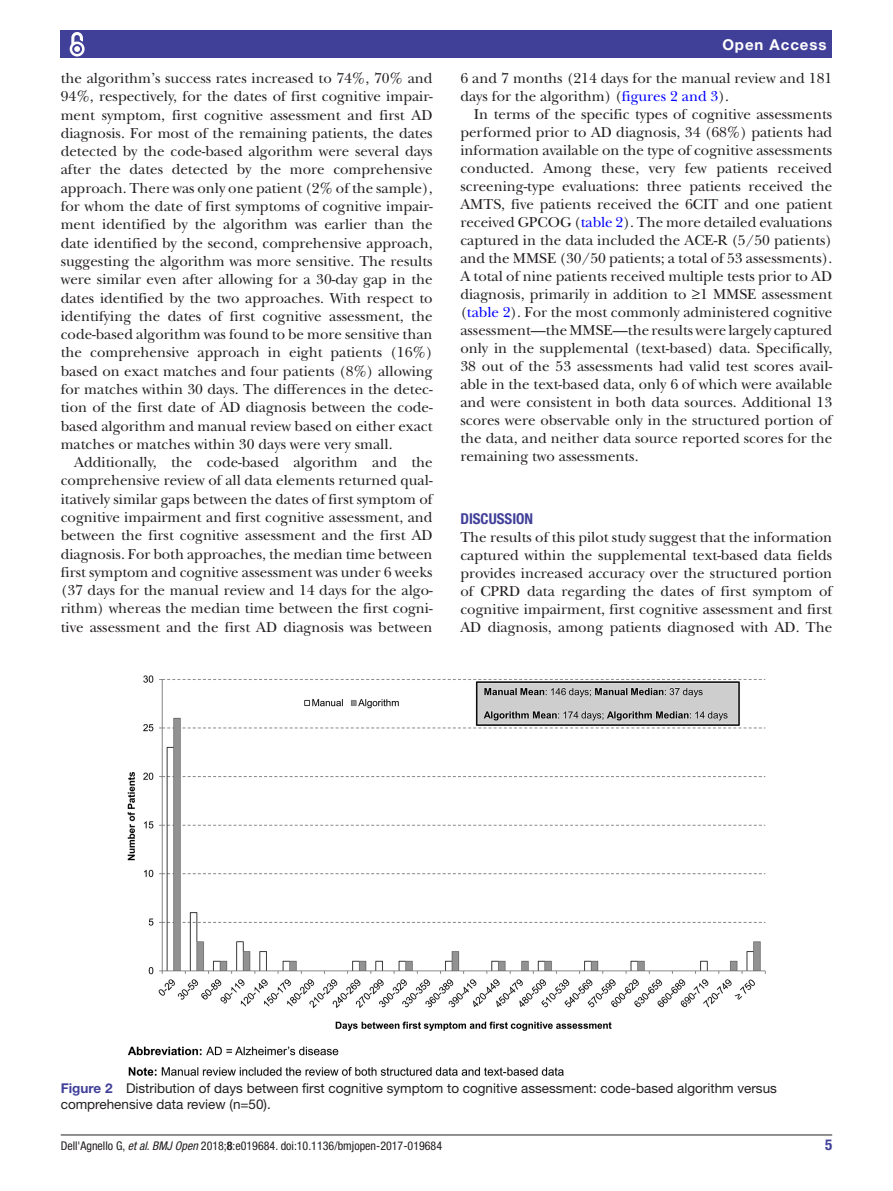
<style>
.page{position:relative;width:893px;height:1191px;background:#fff}
.page>*{position:absolute;margin:0;border:0;box-sizing:border-box;transform-origin:0 0}
.t1{font:15px/18.3px "New Baskerville";color:#231f20;text-align:justify}
.t2{font:700 condensed 15px "Helvetica Neue LT Std";color:#414099}
.t3{font:700 15px "Helvetica Neue LT Std";letter-spacing:.065em;color:#fff}
.t4{font:13.5px/16.2px "Helvetica Neue LT Std";color:#231f20}
.t5{font:condensed 12px "Helvetica Neue LT Std";color:#231f20}
.s1{color:#00f}
.s2{font-weight:700;color:#414099}
.s3{font-style:italic}
.s4{font-weight:700}
</style>
<div class="page">
<hr style="left:61px;top:1134px;width:771px;height:1px;background:#231f20">
<div style="left:61px;top:31px;width:771px;height:27px;background:#414099"></div>
<svg style="left:69px;top:32px;width:16px;height:25px"></svg>
<img style="left:127px;top:675px;width:638px;height:400px">
<p class="t1" style="left:61px;top:69px;width:373px">the algorithm’s success rates increased to 74%, 70% and 94%, respectively, for the dates of first cognitive impair&shy;ment symptom, first cognitive assessment and first AD diagnosis. For most of the remaining patients, the dates detected by the code-based algorithm were several days after the dates detected by the more comprehensive approach. There was only one patient (2% of the sample), for whom the date of first symptoms of cognitive impair&shy;ment identified by the algorithm was earlier than the date identified by the second, comprehensive approach, suggesting the algorithm was more sensitive. The results were similar even after allowing for a 30-day gap in the dates identified by the two approaches. With respect to identifying the dates of first cognitive assessment, the code-based algorithm was found to be more sensitive than the comprehensive approach in eight patients (16%) based on exact matches and four patients (8%) allowing for matches within 30 days. The differences in the detec&shy;tion of the first date of AD diagnosis between the code&shy;based algorithm and manual review based on either exact matches or matches within 30 days were very small.</p>
<p class="t1" style="left:61px;top:453px;width:373px;text-indent:14px">Additionally, the code-based algorithm and the comprehensive review of all data elements returned qual&shy;itatively similar gaps between the dates of first symptom of cognitive impairment and first cognitive assessment, and between the first cognitive assessment and the first AD diagnosis. For both approaches, the median time between first symptom and cognitive assessment was under 6 weeks (37 days for the manual review and 14 days for the algo&shy;rithm) whereas the median time between the first cogni&shy;tive assessment and the first AD diagnosis was between</p>
<p class="t3" style="left:722px;top:35px;width:106px">Open Access</p>
<p class="t1" style="left:460px;top:69px;width:373px">6 and 7 months (214 days for the manual review and 181 days for the algorithm) (<span class="s1">figures 2 and 3</span>).</p>
<p class="t1" style="left:460px;top:105px;width:373px;text-indent:14px">In terms of the specific types of cognitive assessments performed prior to AD diagnosis, 34 (68%) patients had information available on the type of cognitive assessments conducted. Among these, very few patients received screening-type evaluations: three patients received the AMTS, five patients received the 6CIT and one patient received GPCOG (<span class="s1">table 2</span>). The more detailed evaluations captured in the data included the ACE-R (5/50 patients) and the MMSE (30/50 patients; a total of 53 assessments).<br>A total of nine patients received multiple tests prior to AD diagnosis, primarily in addition to ≥1 MMSE assessment (<span class="s1">table 2</span>). For the most commonly administered cognitive assessment—the MMSE—the results were largely captured only in the supplemental (text-based) data. Specifically, 38 out of the 53 assessments had valid test scores avail&shy;able in the text-based data, only 6 of which were available and were consistent in both data sources. Additional 13 scores were observable only in the structured portion of the data, and neither data source reported scores for the remaining two assessments.</p>
<p class="t2" style="left:460px;top:509px;width:74px">DISCUSSION</p>
<p class="t1" style="left:460px;top:528px;width:373px">The results of this pilot study suggest that the information captured within the supplemental text-based data fields provides increased accuracy over the structured portion of CPRD data regarding the dates of first symptom of cognitive impairment, first cognitive assessment and first AD diagnosis, among patients diagnosed with AD. The</p>
<p class="t4" style="left:61px;top:1080px;width:718px"><span class="s2">Figure 2</span> Distribution of days between first cognitive symptom to cognitive assessment: code-based algorithm versus comprehensive data review (n=50).</p>
<p class="t5" style="left:61px;top:1138px;width:383px">Dell'Agnello G, <span class="s3">et al</span>. <span class="s3">BMJ Open</span> 2018;<span class="s4">8</span>:e019684. doi:10.1136/bmjopen-2017-019684</p>
<p class="t2" style="left:825px;top:1135px;width:9px">5</p>
</div>
